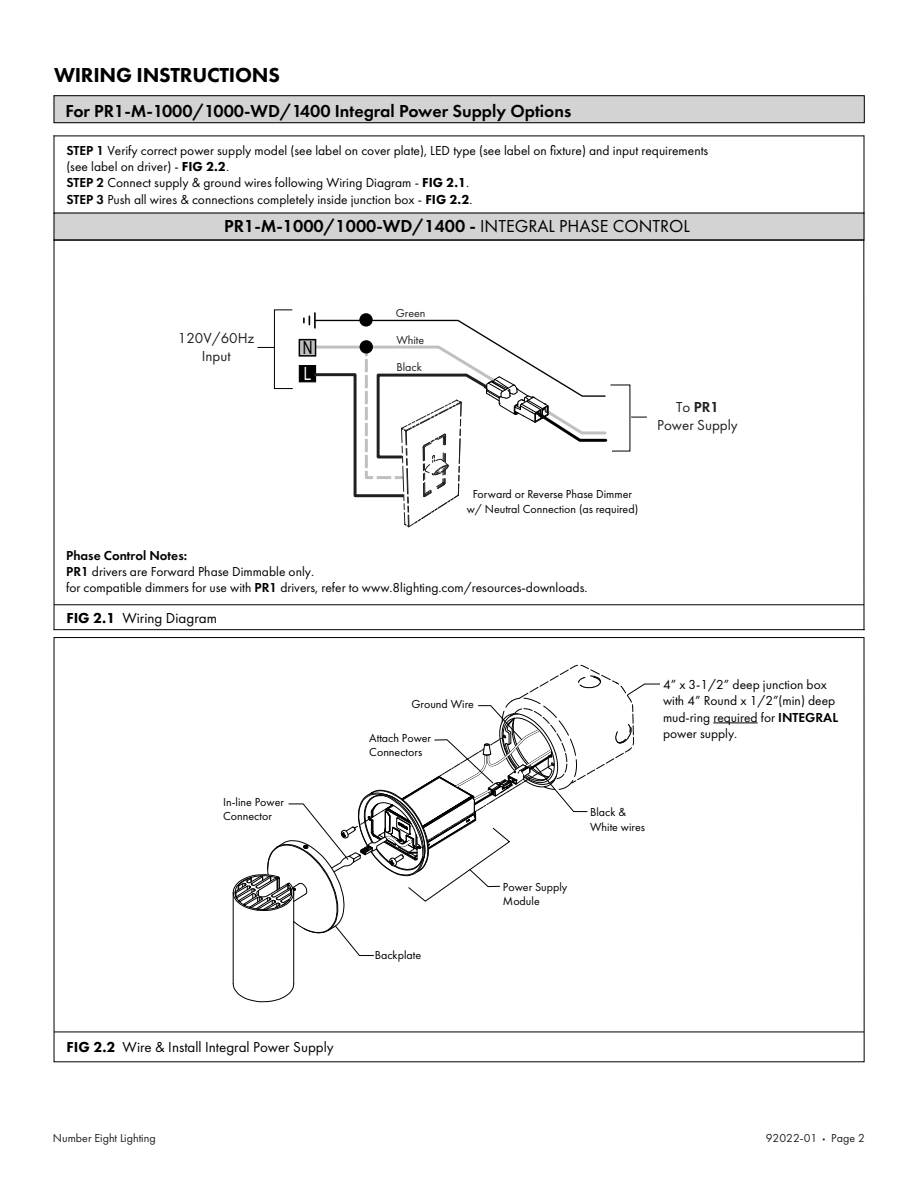
<style>
.page{position:relative;width:918px;height:1188px;background:#fff}
.page>*{position:absolute;margin:0;border:0;box-sizing:border-box;transform-origin:0 0}
.t1{font:800 21px "Futura PT";letter-spacing:-.01em;color:#000}
.t2{font:18.15px "Arial";color:#000;scale:.75 1}
.t3{font:18.15px "Arial";color:#fff;scale:.75 1}
.t4{font:600 18px "Futura PT";color:#000}
.t5{font:15px "Futura PT";color:#000}
.t6{font:15px/18px "Futura PT";color:#221f1f;text-align:center}
.t7{font:13.5px/16.2px "Futura PT";color:#000}
.t8{font:12px/14.4px "Futura PT";color:#000}
.t9{font:12px "Futura PT";color:#231f20}
.t10{font:12px "Futura PT";color:#221f1f}
.s1{font-weight:600}
.s2{font-weight:800}
.s3{font-weight:400}
.s4{font-size:7.5px}
</style>
<div class="page">
<svg style="left:53px;top:212px;width:812px;height:29px;background:#c8c8c8"></svg>
<div style="left:54px;top:213px;width:810px;height:27px;border:1px solid #000"></div>
<svg style="left:233px;top:984px;width:61px;height:18px"></svg>
<hr style="left:293px;top:893px;width:1px;height:91px;background:#000">
<hr style="left:233px;top:893px;width:1px;height:91px;background:#000">
<div style="left:299px;top:365px;width:17px;height:17px;background:#000"></div>
<div style="left:299px;top:339px;width:17px;height:18px;background:#bfbfbf;border:2px solid #000"></div>
<svg style="left:303px;top:313px;width:344px;height:215px"></svg>
<div style="left:274px;top:309px;width:19px;height:80px;border:1px solid #000"></div>
<svg style="left:258px;top:347px;width:16px;height:1px"></svg>
<svg style="left:233px;top:665px;width:427px;height:291px"></svg>
<div style="left:54px;top:95px;width:810px;height:28px;background:#d3d3d3"></div>
<div style="left:54px;top:95px;width:811px;height:28px;border:1px solid #000"></div>
<hr style="left:713px;top:723px;width:45px;height:1px;background:#000">
<hr style="left:54px;top:604px;width:810px;height:1px;background:#000">
<hr style="left:54px;top:1032px;width:810px;height:1px;background:#000">
<hr style="left:54px;top:136px;width:1px;height:77px;background:#000">
<hr style="left:54px;top:136px;width:810px;height:1px;background:#000">
<hr style="left:864px;top:136px;width:1px;height:77px;background:#000">
<hr style="left:54px;top:637px;width:810px;height:1px;background:#000">
<h1 class="t1" style="left:54px;top:61px;width:227px">WIRING INSTRUCTIONS</h1>
<h3 class="t4" style="left:66px;top:99px;width:507px">For PR1-M-1000/1000-WD/1400 Integral Power Supply Options</h3>
<p class="t7" style="left:66px;top:142px;width:643px"><span class="s1">STEP 1</span> Verify correct power supply model (see label on cover plate), LED type (see label on fixture) and input requirements (see label on driver) - <span class="s2">FIG 2.2</span>.<br><span class="s1">STEP 2</span> Connect supply &amp; ground wires following Wiring Diagram - <span class="s2">FIG 2.1</span>.<br><span class="s1">STEP 3</span> Push all wires &amp; connections completely inside junction box - <span class="s2">FIG 2.2</span>.</p>
<h3 class="t4" style="left:224px;top:215px;width:467px">PR1-M-1000/1000-WD/1400 - <span class="s3">INTEGRAL PHASE CONTROL</span></h3>
<p class="t6" style="left:178px;top:329px;width:78px">120V/60Hz<br>Input</p>
<h2 class="t2" style="left:303px;top:336px;width:15px">N</h2>
<h2 class="t3" style="left:304px;top:361px;width:12px">L</h2>
<p class="t10" style="left:396px;top:306px;width:31px">Green</p>
<p class="t10" style="left:396px;top:333px;width:29px">White</p>
<p class="t10" style="left:396px;top:360px;width:27px">Black</p>
<p class="t6" style="left:657px;top:398px;width:82px">To <span class="s1">PR1<br></span>Power Supply</p>
<p class="t8" style="left:467px;top:487px;width:173px;line-height:15px;text-align:center">Forward or Reverse Phase Dimmer w/ Neutral Connection (as required)</p>
<p class="t7" style="left:66px;top:547px;width:523px"><span class="s1">Phase Control Notes:<br>PR1</span> drivers are Forward Phase Dimmable only.<br>for compatible dimmers for use with <span class="s1">PR1</span> drivers, refer to www.8lighting.com/resources-downloads.</p>
<p class="t5" style="left:66px;top:609px;width:152px"><span class="s2">FIG 2.1</span> Wiring Diagram</p>
<p class="t8" style="left:223px;top:795px;width:62px">In-line Power<br>Connector</p>
<p class="t8" style="left:411px;top:697px;width:64px">Ground Wire</p>
<p class="t8" style="left:369px;top:730px;width:63px">Attach Power<br>Connectors</p>
<p class="t8" style="left:375px;top:948px;width:48px">Backplate</p>
<p class="t7" style="left:663px;top:676px;width:177px">4” x 3-1/2” deep junction box with 4” Round x 1/2”(min) deep mud-ring required for <span class="s1">INTEGRAL </span>power supply.</p>
<p class="t8" style="left:503px;top:880px;width:66px">Power Supply<br>Module</p>
<p class="t8" style="left:590px;top:805px;width:56px">Black &amp;<br>White wires</p>
<p class="t5" style="left:67px;top:1038px;width:269px"><span class="s2">FIG 2.2</span> Wire &amp; Install Integral Power Supply</p>
<p class="t9" style="left:53px;top:1131px;width:104px">Number Eight Lighting</p>
<p class="t9" style="left:766px;top:1130px;width:101px">92022-01 <span class="s4">•</span> Page 2</p>
</div>
